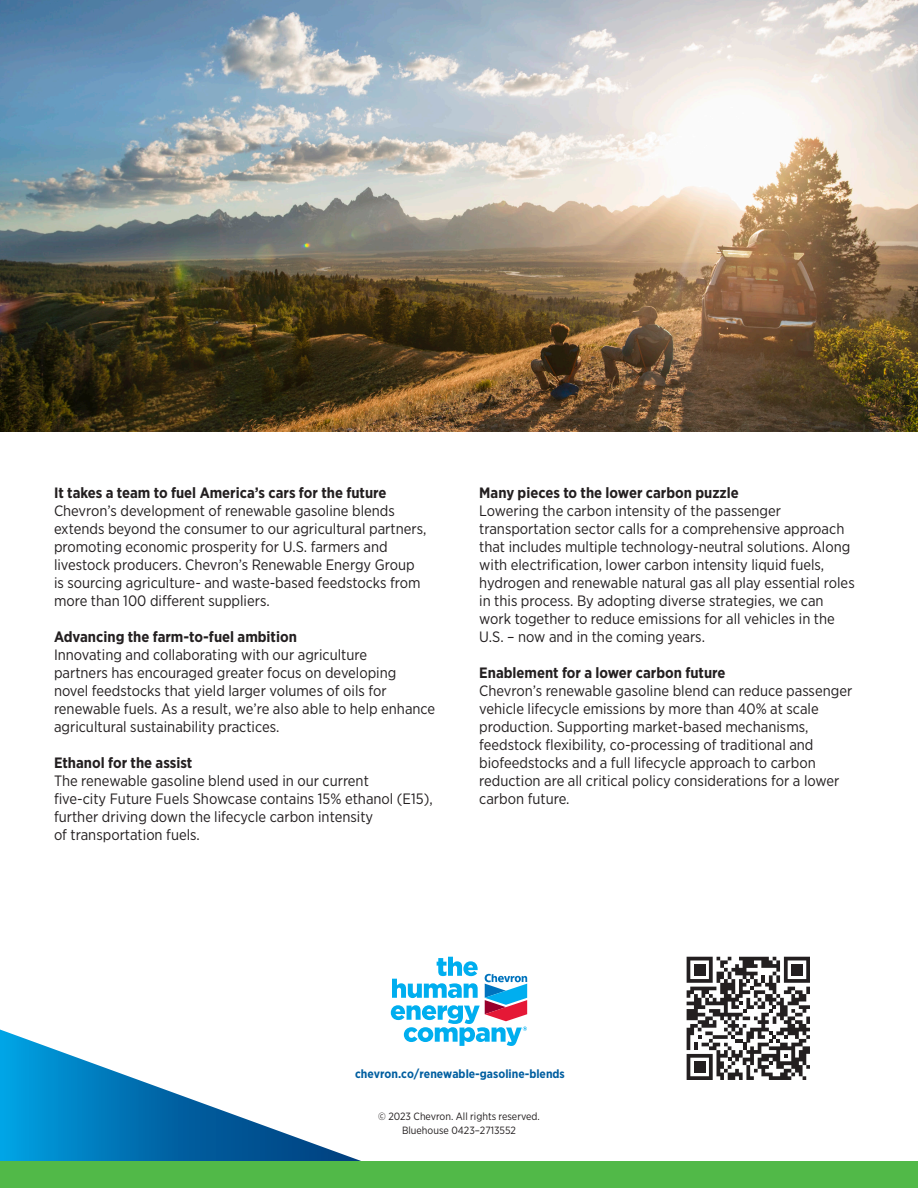
<style>
.page{position:relative;width:918px;height:1188px;background:#fff}
.page>*{position:absolute;margin:0;border:0;box-sizing:border-box;transform-origin:0 0}
.t1{font:15px/18px "Gotham Narrow";color:#231f20}
.t2{font:700 15px "Gotham Narrow";color:#231f20}
.t3{font:700 12px "Gotham Narrow";color:#005ea0}
.t4{font:10.5px/13.5px "Gotham Narrow";color:#231f20;text-align:center}
</style>
<div class="page">
<svg style="left:0;top:1030px;width:361px;height:131px"></svg>
<div style="left:0;top:1161px;width:918px;height:27px;background:#51b948"></div>
<svg style="left:391px;top:957px;width:136px;height:89px"></svg>
<img style="left:0;top:0;width:918px;height:432px">
<svg style="left:687px;top:957px;width:123px;height:123px"></svg>
<p class="t2" style="left:54px;top:483px;width:334px">It takes a team to fuel America’s cars for the future</p>
<p class="t1" style="left:54px;top:501px;width:374px">Chevron’s development of renewable gasoline blends extends beyond the consumer to our agricultural partners, promoting economic prosperity for U.S. farmers and livestock producers. Chevron’s Renewable Energy Group is sourcing agriculture- and waste-based feedstocks from more than 100 different suppliers.</p>
<p class="t2" style="left:54px;top:627px;width:244px">Advancing the farm-to-fuel ambition</p>
<p class="t1" style="left:54px;top:645px;width:383px">Innovating and collaborating with our agriculture<br>partners has encouraged greater focus on developing<br>novel feedstocks that yield larger volumes of oils for renewable fuels. As a result, we’re also able to help enhance agricultural sustainability practices.</p>
<p class="t2" style="left:54px;top:753px;width:140px">Ethanol for the assist</p>
<p class="t1" style="left:54px;top:771px;width:380px">The renewable gasoline blend used in our current<br>five-city Future Fuels Showcase contains 15% ethanol (E15), further driving down the lifecycle carbon intensity<br>of transportation fuels.</p>
<p class="t2" style="left:479px;top:483px;width:261px">Many pieces to the lower carbon puzzle</p>
<p class="t1" style="left:479px;top:501px;width:377px">Lowering the carbon intensity of the passenger transportation sector calls for a comprehensive approach that includes multiple technology-neutral solutions. Along with electrification, lower carbon intensity liquid fuels, hydrogen and renewable natural gas all play essential roles in this process. By adopting diverse strategies, we can work together to reduce emissions for all vehicles in the U.S. – now and in the coming years.</p>
<p class="t2" style="left:479px;top:663px;width:248px">Enablement for a lower carbon future</p>
<p class="t1" style="left:479px;top:681px;width:375px">Chevron’s renewable gasoline blend can reduce passenger vehicle lifecycle emissions by more than 40% at scale production. Supporting market-based mechanisms, feedstock flexibility, co-processing of traditional and biofeedstocks and a full lifecycle approach to carbon reduction are all critical policy considerations for a lower carbon future.</p>
<p class="t3" style="left:355px;top:1066px;width:211px">chevron.co/renewable-gasoline-blends</p>
<p class="t4" style="left:378px;top:1110px;width:163px">© 2023 Chevron. All rights reserved.<br>Bluehouse 0423–2713552</p>
</div>
